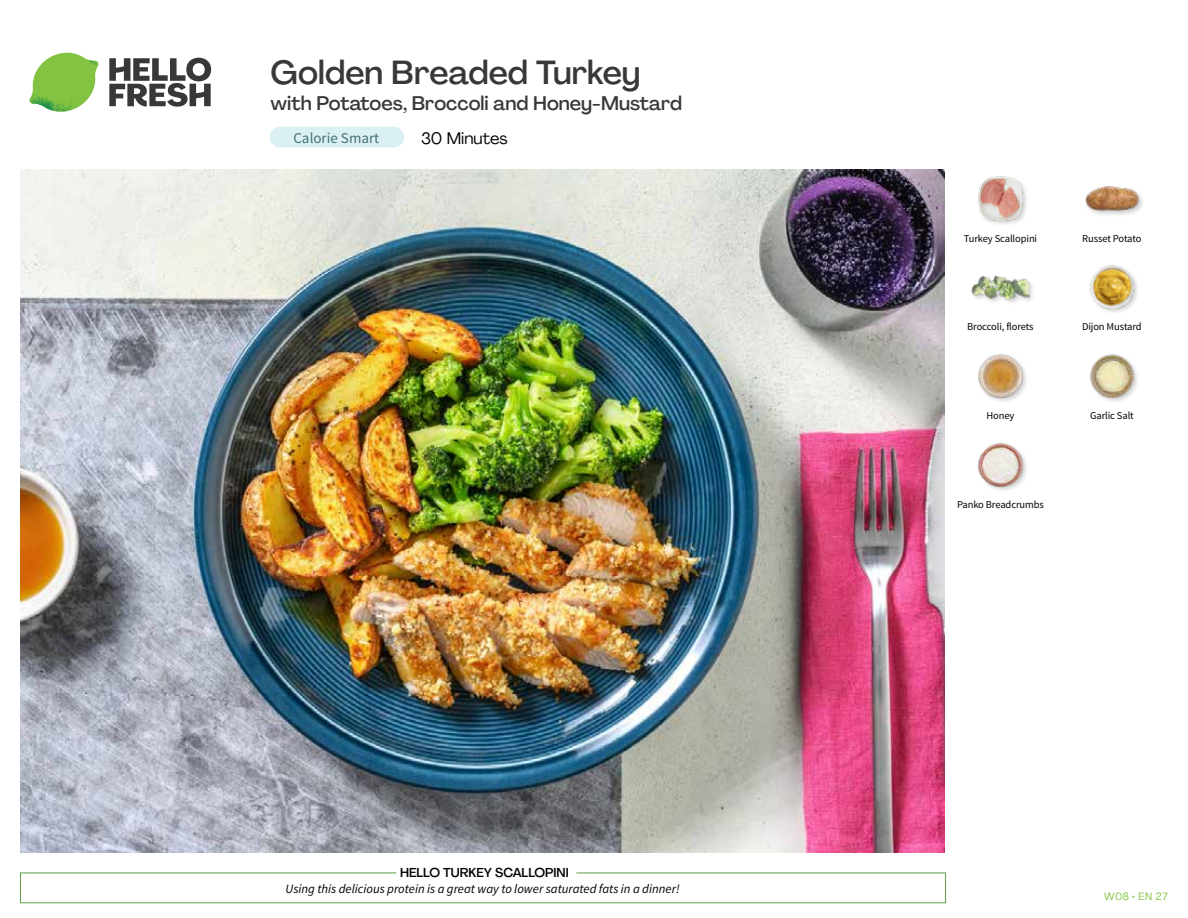
<style>
.page{position:relative;width:1188px;height:918px;background:#fff}
.page>*{position:absolute;margin:0;border:0;box-sizing:border-box;transform-origin:0 0}
.t1{font:500 33px "Agrandir";color:#383839}
.t2{font:500 19.5px "Agrandir";color:#383839}
.t3{font:16.5px "Agrandir";color:#000}
.t4{font:15px "Source Sans Pro";color:#43717b}
.t5{font:italic 12.75px "Source Sans Pro";color:#000}
.t6{font:500 12.75px "Agrandir";color:#000}
.t7{font:10.5px "Source Sans Pro";letter-spacing:-.01em;color:#000}
.t8{font:10.5px "Agrandir";letter-spacing:.05em;color:#82c341}
</style>
<div class="page">
<div style="left:270px;top:127px;width:134px;height:20px;background:#dbf0f2;border-radius:10px"></div>
<svg style="left:109px;top:57px;width:102px;height:50px"></svg>
<svg style="left:34px;top:53px;width:62px;height:40px"></svg>
<img style="left:67px;top:53px;width:32px;height:26px">
<img style="left:33px;top:75px;width:59px;height:11px">
<img style="left:29px;top:79px;width:61px;height:33px">
<img style="left:65px;top:86px;width:27px;height:25px">
<div style="left:20px;top:873px;width:926px;height:30px;border:1px solid #609f43"></div>
<div style="left:396px;top:865px;width:180px;height:15px;background:#fff"></div>
<img style="left:21px;top:170px;width:924px;height:682px">
<img style="left:977px;top:443px;width:50px;height:47px">
<img style="left:1090px;top:354px;width:48px;height:48px">
<img style="left:978px;top:354px;width:49px;height:48px">
<img style="left:1090px;top:265px;width:48px;height:48px">
<div style="left:971px;top:275px;width:64px;height:32px;background:#000;opacity:.2"></div>
<img style="left:972px;top:275px;width:57px;height:32px">
<div style="left:1084px;top:185px;width:61px;height:33px;background:#000;opacity:.2"></div>
<img style="left:1084px;top:185px;width:57px;height:28px">
<img style="left:978px;top:176px;width:49px;height:48px">
<h1 class="t1" style="left:271px;top:52px;width:372px">Golden Breaded Turkey</h1>
<h2 class="t2" style="left:271px;top:91px;width:413px">with Potatoes, Broccoli and Honey-Mustard</h2>
<h3 class="t4" style="left:293px;top:128px;width:87px">Calorie Smart</h3>
<h3 class="t3" style="left:421px;top:128px;width:88px">30 Minutes</h3>
<p class="t6" style="left:400px;top:864px;width:170px">HELLO TURKEY SCALLOPINI</p>
<p class="t5" style="left:286px;top:881px;width:396px">Using this delicious protein is a great way to lower saturated fats in a dinner!</p>
<p class="t7" style="left:964px;top:232px;width:75px">Turkey Scallopini</p>
<p class="t7" style="left:1082px;top:232px;width:61px">Russet Potato</p>
<p class="t7" style="left:967px;top:320px;width:68px">Broccoli, florets</p>
<p class="t7" style="left:1082px;top:320px;width:61px">Dijon Mustard</p>
<p class="t7" style="left:986px;top:409px;width:30px">Honey</p>
<p class="t7" style="left:1090px;top:409px;width:45px">Garlic Salt</p>
<p class="t7" style="left:957px;top:498px;width:88px">Panko Breadcrumbs</p>
<p class="t8" style="left:1104px;top:890px;width:65px">W08 • EN 27</p>
</div>
